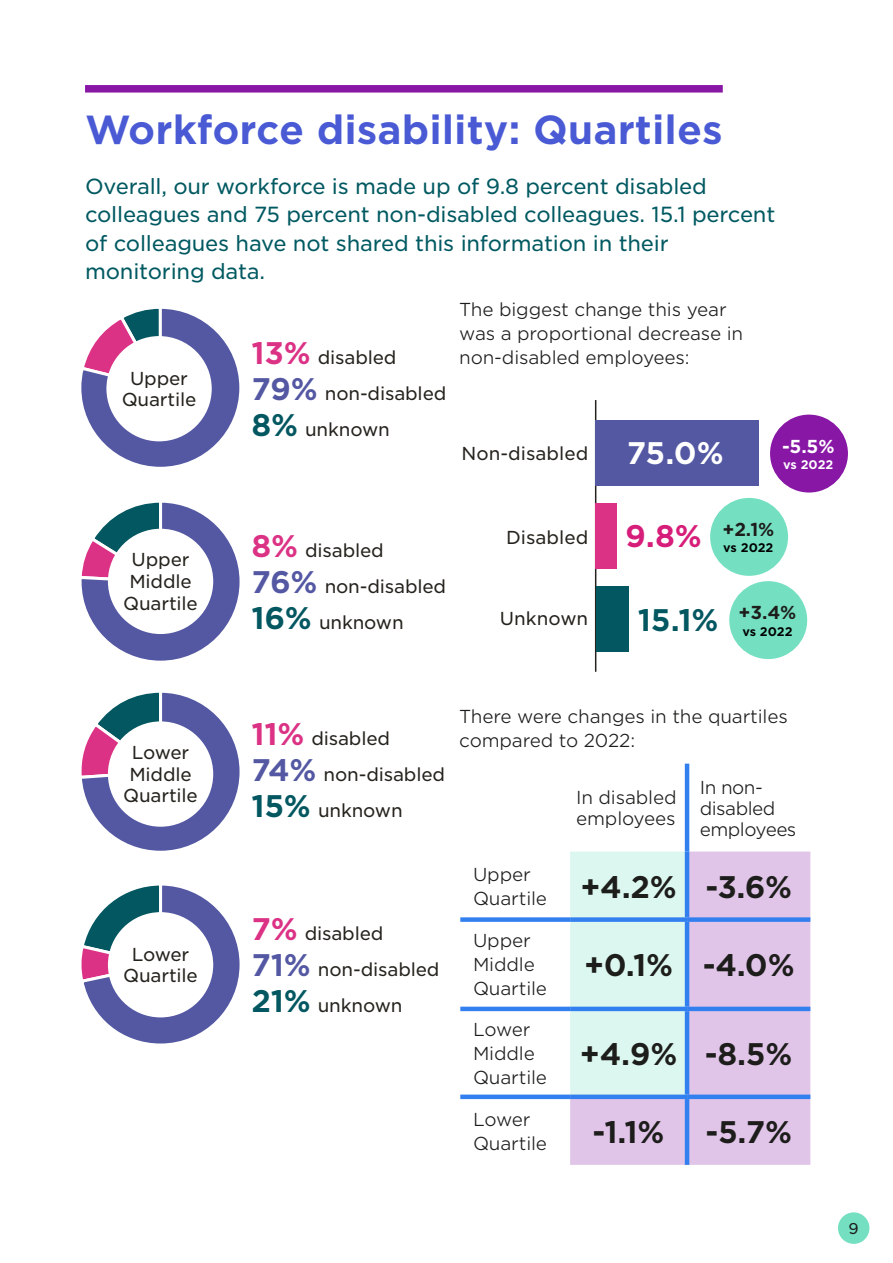
<style>
.page{position:relative;width:893px;height:1263px;background:#fff}
.page>*{position:absolute;margin:0;border:0;box-sizing:border-box;transform-origin:0 0}
.Heading{font:700 39px "Gotham S Sm";color:#495ad4}
.large_stat_black{font:700 30px "Gotham S Sm";color:#1d1d1b}
.large_stat{font:700 30px "Gotham S Sm";color:#1d1d1b}
.t1{font:700 30px "Gotham S Sm";color:#035760}
.t2{font:700 30px "Gotham S Sm";color:#fff}
.t3{font:700 30px "Gotham S Sm";color:#d61d79}
.Lead_in{font:21px/28.5px "Gotham S Sm";letter-spacing:-.01em;color:#005961}
.t4{font:18px/36px "Gotham S Sm";letter-spacing:-.01em;color:#26231e;text-align:center}
.Body_Copy{font:300 18px/24px "Gotham S Sm";letter-spacing:-.01em;color:#1d1d1b}
.Body_Copy-2{font:300 18px "Gotham S Sm";letter-spacing:-.03em;color:#1d1d1b}
.Body_Copy_horizontal{font:700 18px "Gotham S Sm";color:#1d1d1b}
.Body_Copy_horizontal-2{font:700 18px "Gotham S Sm";color:#fff}
.t5{font:15px "Gotham S Sm";color:#1d1d1b}
.Body_Copy_horizontal-3{font:700 12px "Gotham S Sm";letter-spacing:-.005em;color:#000}
.Body_Copy_horizontal-4{font:700 12px "Gotham S Sm";letter-spacing:-.005em;color:#fff}
.s1{font-weight:700;font-size:30px;color:#db3285}
.s2{font-weight:700;font-size:30px;color:#5458a3}
.s3{font-weight:700;font-size:30px;color:#035760}
</style>
<div class="page">
<div style="left:838px;top:1212px;width:31px;height:32px;background:#74e0c1;border-radius:50%"></div>
<div style="left:85px;top:85px;width:638px;height:8px;background:#8917a6"></div>
<svg style="left:81px;top:308px;width:159px;height:159px"></svg>
<svg style="left:80px;top:501px;width:161px;height:161px;background:#5f629e"></svg>
<div style="left:79px;top:500px;width:164px;height:164px;border:3px solid #fff;border-radius:80px"></div>
<div style="left:108px;top:529px;width:105px;height:105px;background:#fff;border-radius:50%"></div>
<svg style="left:81px;top:692px;width:159px;height:159px"></svg>
<svg style="left:81px;top:885px;width:159px;height:159px"></svg>
<div style="left:106px;top:336px;width:106px;height:105px;background:#fff;border-radius:50%"></div>
<div style="left:108px;top:721px;width:105px;height:106px;background:#fff;border-radius:50%"></div>
<div style="left:108px;top:912px;width:105px;height:105px;background:#fff;border-radius:50%"></div>
<svg style="left:570px;top:851px;width:240px;height:314px;background:#ded7eb"></svg>
<div style="left:460px;top:917px;width:110px;height:5px;background:#327fef"></div>
<div style="left:570px;top:917px;width:117px;height:5px;background:#327fef"></div>
<div style="left:687px;top:917px;width:123px;height:5px;background:#327fef"></div>
<hr style="left:460px;top:1007px;width:110px;height:4px;background:#327fef">
<hr style="left:570px;top:1007px;width:117px;height:4px;background:#327fef">
<hr style="left:687px;top:1007px;width:123px;height:4px;background:#327fef">
<div style="left:460px;top:1094px;width:110px;height:5px;background:#327fef"></div>
<div style="left:570px;top:1094px;width:117px;height:5px;background:#327fef"></div>
<div style="left:687px;top:1094px;width:123px;height:5px;background:#327fef"></div>
<hr style="left:685px;top:764px;width:4px;height:87px;background:#327fef">
<hr style="left:685px;top:851px;width:4px;height:66px;background:#327fef">
<hr style="left:685px;top:922px;width:4px;height:85px;background:#327fef">
<hr style="left:685px;top:1011px;width:4px;height:83px;background:#327fef">
<hr style="left:685px;top:1099px;width:4px;height:66px;background:#327fef">
<div style="left:770px;top:415px;width:78px;height:77px;background:#8917a6;border-radius:50%"></div>
<hr style="left:595px;top:400px;width:1px;height:272px;background:#26231e">
<div style="left:596px;top:586px;width:33px;height:65px;background:#035760"></div>
<div style="left:596px;top:503px;width:21px;height:65px;background:#db3285"></div>
<div style="left:596px;top:420px;width:163px;height:66px;background:#5458a3"></div>
<div style="left:710px;top:498px;width:78px;height:78px;background:#74e0c1;border-radius:50%"></div>
<div style="left:729px;top:581px;width:78px;height:78px;background:#74e0c1;border-radius:50%"></div>
<p class="Heading" style="left:85px;top:102px;width:639px">Workforce disability: Quartiles</p>
<p class="Lead_in" style="left:85px;top:171px;width:692px">Overall, our workforce is made up of 9.8 percent disabled colleagues and 75 percent non-disabled colleagues. 15.1 percent of colleagues have not shared this information in their monitoring data.</p>
<p class="t4" style="left:122px;top:367px;width:76px;line-height:21.6px">Upper<br>Quartile</p>
<p class="t4" style="left:123px;top:549px;width:76px;line-height:21.6px">Upper<br>Middle<br>Quartile</p>
<p class="t4" style="left:251px;top:339px;width:196px;text-align:left"><span class="s1">13%</span> disabled<br><span class="s2">79%</span> non-disabled<br><span class="s3">8%</span> unknown</p>
<p class="Body_Copy" style="left:459px;top:297px;width:285px">The biggest change this year was a proportional decrease in non-disabled employees:</p>
<p class="t4" style="left:461px;top:435px;width:128px">Non-disabled</p>
<p class="t2" style="left:627px;top:433px;width:99px">75.0%</p>
<p class="Body_Copy_horizontal-2" style="left:782px;top:433px;width:54px">-5.5%</p>
<p class="Body_Copy_horizontal-4" style="left:783px;top:456px;width:52px">vs 2022</p>
<p class="t4" style="left:251px;top:532px;width:196px;text-align:left"><span class="s1">8%</span> disabled<br><span class="s2">76%</span> non-disabled<br><span class="s3">16%</span> unknown</p>
<p class="t4" style="left:506px;top:519px;width:84px">Disabled</p>
<p class="t4" style="left:500px;top:600px;width:90px">Unknown</p>
<p class="t3" style="left:625px;top:516px;width:78px">9.8%</p>
<p class="Body_Copy_horizontal" style="left:722px;top:517px;width:53px">+2.1%</p>
<p class="Body_Copy_horizontal-3" style="left:723px;top:540px;width:52px">vs 2022</p>
<p class="t1" style="left:638px;top:599px;width:82px">15.1%</p>
<p class="Body_Copy_horizontal" style="left:739px;top:600px;width:59px">+3.4%</p>
<p class="Body_Copy_horizontal-3" style="left:742px;top:623px;width:52px">vs 2022</p>
<p class="t4" style="left:123px;top:741px;width:76px;line-height:21.6px">Lower<br>Middle<br>Quartile</p>
<p class="t4" style="left:123px;top:943px;width:76px;line-height:21.6px">Lower<br>Quartile</p>
<p class="t4" style="left:251px;top:720px;width:195px;text-align:left"><span class="s1">11%</span> disabled<br><span class="s2">74%</span> non-disabled<br><span class="s3">15%</span> unknown</p>
<p class="t4" style="left:251px;top:915px;width:190px;text-align:left"><span class="s1">7%</span> disabled<br><span class="s2">71%</span> non-disabled<br><span class="s3">21%</span> unknown</p>
<p class="Body_Copy" style="left:459px;top:704px;width:330px">There were changes in the quartiles</p>
<p class="Body_Copy" style="left:459px;top:728px;width:177px">compared to 2022:</p>
<p class="Body_Copy" style="left:473px;top:862px;width:59px">Upper</p>
<p class="Body_Copy" style="left:473px;top:886px;width:76px">Quartile</p>
<p class="Body_Copy" style="left:473px;top:928px;width:59px">Upper</p>
<p class="Body_Copy" style="left:473px;top:952px;width:63px">Middle</p>
<p class="Body_Copy" style="left:473px;top:976px;width:76px">Quartile</p>
<p class="Body_Copy" style="left:473px;top:1017px;width:59px">Lower</p>
<p class="Body_Copy" style="left:473px;top:1041px;width:63px">Middle</p>
<p class="Body_Copy" style="left:473px;top:1065px;width:76px">Quartile</p>
<p class="Body_Copy" style="left:473px;top:1107px;width:59px">Lower</p>
<p class="Body_Copy" style="left:473px;top:1131px;width:76px">Quartile</p>
<p class="Body_Copy" style="left:576px;top:785px;width:102px">In disabled</p>
<p class="Body_Copy" style="left:576px;top:806px;width:101px">employees</p>
<p class="Body_Copy" style="left:700px;top:775px;width:65px">In non-</p>
<p class="Body_Copy-2" style="left:700px;top:796px;width:77px">disabled</p>
<p class="Body_Copy-2" style="left:700px;top:817px;width:98px">employees</p>
<p class="large_stat_black" style="left:580px;top:866px;width:98px">+4.2%</p>
<p class="large_stat_black" style="left:705px;top:866px;width:88px">-3.6%</p>
<p class="large_stat_black" style="left:584px;top:944px;width:91px">+0.1%</p>
<p class="large_stat_black" style="left:703px;top:944px;width:93px">-4.0%</p>
<p class="large_stat" style="left:580px;top:1033px;width:99px">+4.9%</p>
<p class="large_stat" style="left:705px;top:1033px;width:89px">-8.5%</p>
<p class="large_stat" style="left:593px;top:1111px;width:73px">-1.1%</p>
<p class="large_stat_black" style="left:705px;top:1111px;width:88px">-5.7%</p>
<p class="t5" style="left:849px;top:1218px;width:12px">9</p>
</div>
